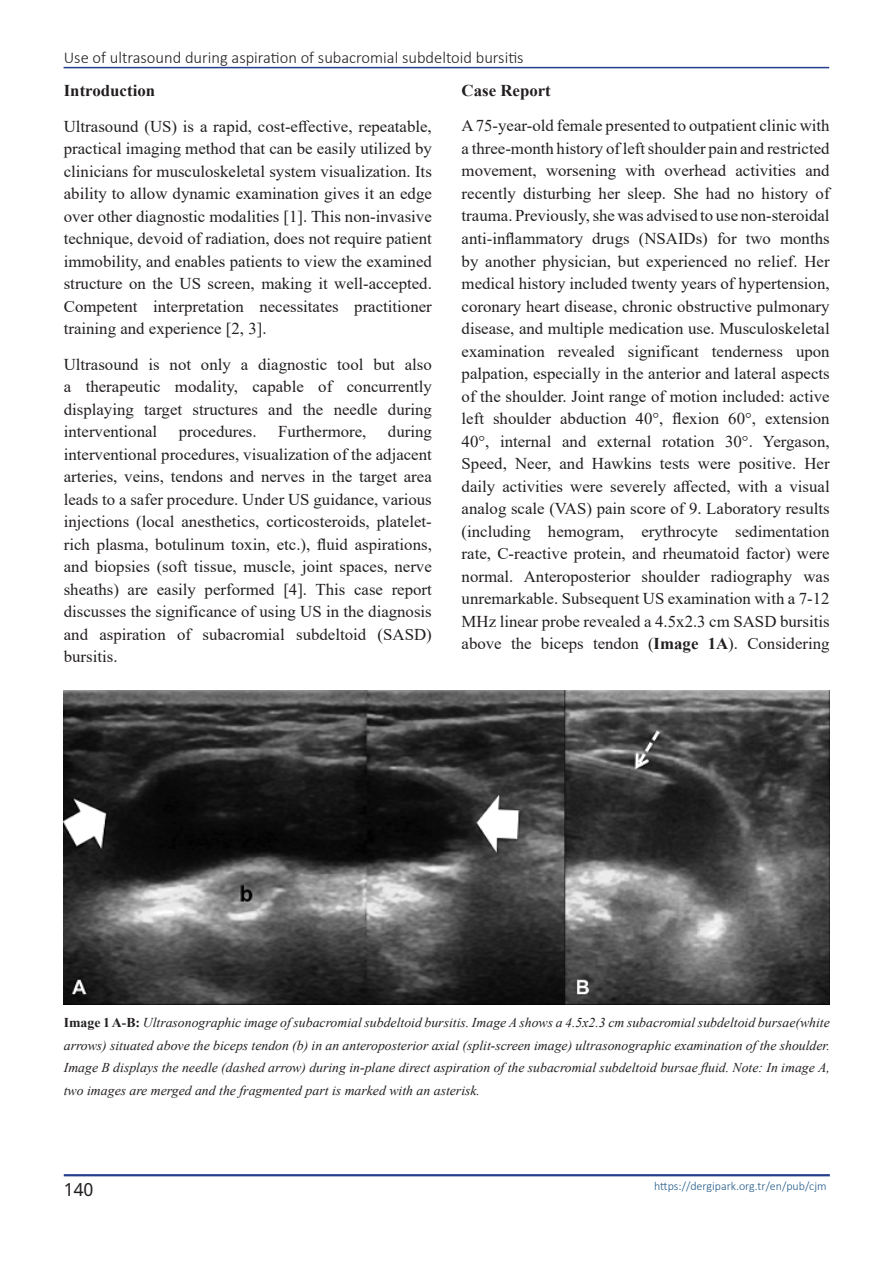
<style>
.page{position:relative;width:893px;height:1263px;background:#fff}
.page>*{position:absolute;margin:0;border:0;box-sizing:border-box;transform-origin:0 0}
.t1{font:18px "Noto Sans";color:#231f20}
.t2{font:16.5px/22.5px "Times New Roman";color:#231f20;text-align:justify}
.t3{font:300 16.5px "Calibri";color:#231f20}
.t4{font:700 16.5px "Times New Roman";color:#231f20}
.t5{font:italic 13.5px/22.5px "Times New Roman";color:#231f20;text-align:justify}
.t6{font:300 12px "Calibri";color:#225a89}
.s1{font-weight:700}
.s2{font-weight:700;font-style:normal}
</style>
<div class="page">
<hr style="left:64px;top:67px;width:765px;height:1px;background:#253f8e">
<hr style="left:64px;top:1174px;width:766px;height:2px;background:#253f8e">
<img style="left:64px;top:691px;width:766px;height:313px">
<p class="t3" style="left:64px;top:48px;width:461px">Use of ultrasound during aspiration of subacromial subdeltoid bursitis</p>
<p class="t4" style="left:64px;top:79px;width:93px">Introduction</p>
<p class="t2" style="left:64px;top:114px;width:370px">Ultrasound (US) is a rapid, cost-effective, repeatable, practical imaging method that can be easily utilized by clinicians for musculoskeletal system visualization. Its ability to allow dynamic examination gives it an edge over other diagnostic modalities [1]. This non-invasive technique, devoid of radiation, does not require patient immobility, and enables patients to view the examined structure on the US screen, making it well-accepted.<br>Competent interpretation necessitates practitioner training and experience [2, 3].</p>
<p class="t2" style="left:64px;top:352px;width:370px">Ultrasound is not only a diagnostic tool but also a therapeutic modality, capable of concurrently displaying target structures and the needle during interventional</p>
<p class="t2" style="left:64px;top:420px;width:370px;text-indent:324px">during interventional procedures, visualization of the adjacent arteries, veins, tendons and nerves in the target area leads to a safer procedure. Under US guidance, various injections (local anesthetics, corticosteroids, platelet&shy;rich plasma, botulinum toxin, etc.), fluid aspirations, and biopsies (soft tissue, muscle, joint spaces, nerve sheaths) are easily performed [4]. This case report discusses the significance of using US in the diagnosis and aspiration of subacromial subdeltoid (SASD) bursitis.</p>
<p class="t2" style="left:179px;top:420px;width:80px">procedures.</p>
<p class="t2" style="left:278px;top:420px;width:90px">Furthermore,</p>
<p class="t4" style="left:462px;top:79px;width:91px">Case Report</p>
<p class="t2" style="left:462px;top:114px;width:370px">A 75-year-old female presented to outpatient clinic with a three-month history of left shoulder pain and restricted movement, worsening with overhead activities and recently disturbing her sleep. She had no history of trauma. Previously, she was advised to use non-steroidal anti-inflammatory drugs (NSAIDs) for two months by another physician, but experienced no relief. Her medical history included twenty years of hypertension, coronary heart disease, chronic obstructive pulmonary disease, and multiple medication use. Musculoskeletal examination revealed significant tenderness upon palpation, especially in the anterior and lateral aspects of the shoulder. Joint range of motion included: active left shoulder abduction 40°, flexion 60°, extension 40°, internal and external rotation 30°. Yergason, Speed, Neer, and Hawkins tests were positive. Her daily activities were severely affected, with a visual analog scale (VAS) pain score of 9. Laboratory results (including hemogram, erythrocyte sedimentation rate, C-reactive protein, and rheumatoid factor) were normal. Anteroposterior shoulder radiography was unremarkable. Subsequent US examination with a 7-12<br>MHz linear probe revealed a 4.5x2.3 cm SASD bursitis above the biceps tendon (<span class="s1">Image 1A</span>). Considering</p>
<p class="t5" style="left:64px;top:1011px;width:768px"><span class="s2">Image 1 A-B:</span> Ultrasonographic image of subacromial subdeltoid bursitis. Image A shows a 4.5x2.3 cm subacromial subdeltoid bursae(white arrows) situated above the biceps tendon (b) in an anteroposterior axial (split-screen image) ultrasonographic examination of the shoulder.<br>Image B displays the needle (dashed arrow) during in-plane direct aspiration of the subacromial subdeltoid bursae fluid. Note: In image A, two images are merged and the fragmented part is marked with an asterisk.</p>
<p class="t1" style="left:64px;top:1177px;width:31px">140</p>
<p class="t6" style="left:654px;top:1178px;width:174px">https://dergipark.org.tr/en/pub/cjm</p>
</div>
